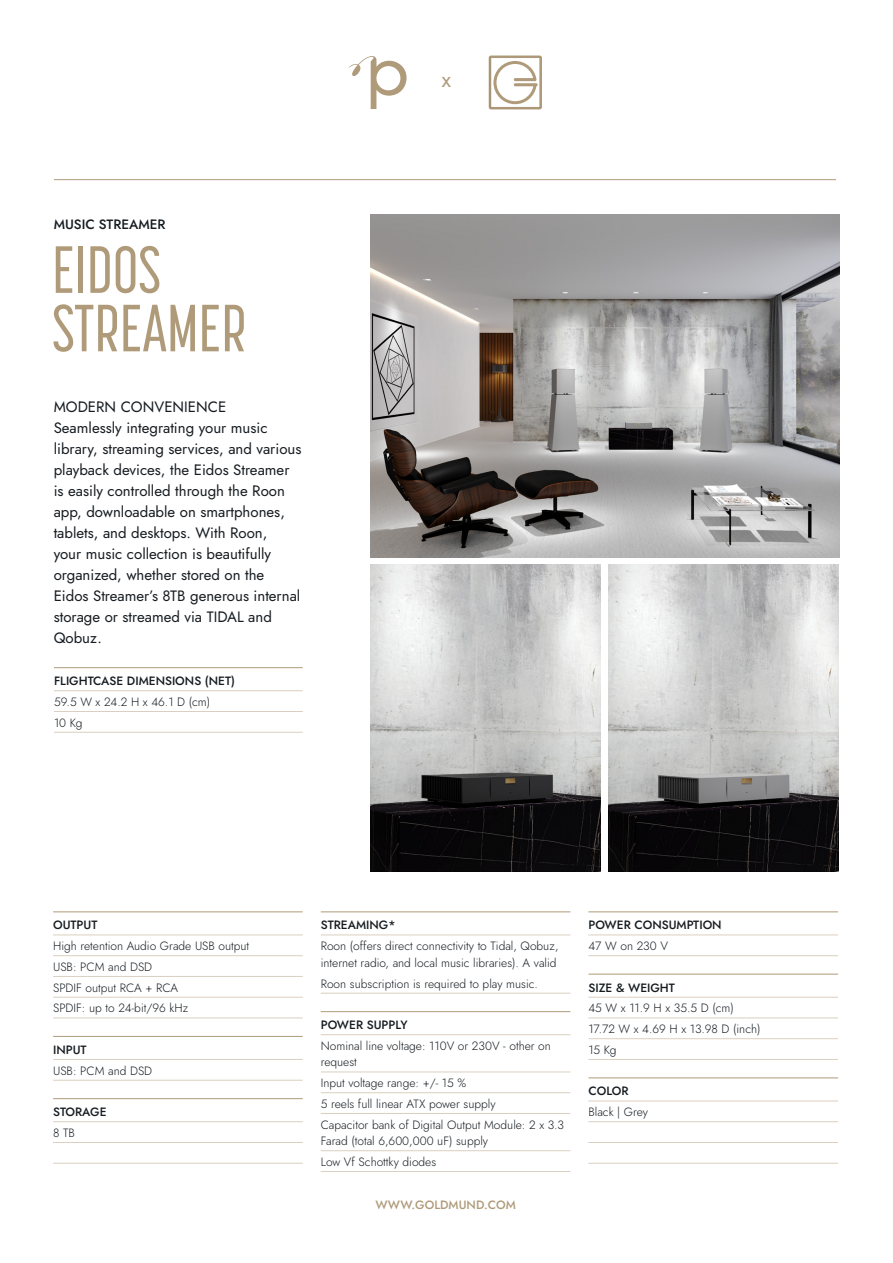
<style>
.page{position:relative;width:893px;height:1263px;background:#fff}
.page>*{position:absolute;margin:0;border:0;box-sizing:border-box;transform-origin:0 0}
.t1{font:500 66px/58.5px "Korolev Compressed W04";color:#af9b7a}
.t2{font:21.9px "Jost";color:#af9a7a}
.t3{font:15px/21px "Jost";color:#161c21}
.t4{font:500 13.5px "Jost";color:#161c21}
.t5{font:300 12px/20.7px "Jost";color:#161c21}
.t6{font:500 12px "Jost";color:#161c21}
.t7{font:500 12px "Jost";color:#af9b7a}
</style>
<div class="page">
<img style="left:370px;top:564px;width:230px;height:307px">
<img style="left:608px;top:564px;width:230px;height:307px">
<img style="left:370px;top:215px;width:469px;height:342px">
<hr style="left:54px;top:179px;width:782px;height:1px;background:#af9b7a">
<hr style="left:53px;top:911px;width:250px;height:1px;background:#af9b7a">
<hr style="left:53px;top:935px;width:250px;height:1px;background:#dacfc0">
<hr style="left:53px;top:955px;width:250px;height:1px;background:#dacfc0">
<hr style="left:53px;top:976px;width:250px;height:1px;background:#dacfc0">
<hr style="left:53px;top:997px;width:250px;height:1px;background:#dacfc0">
<hr style="left:53px;top:1018px;width:250px;height:1px;background:#dacfc0">
<hr style="left:53px;top:1036px;width:250px;height:1px;background:#af9b7a">
<hr style="left:53px;top:1059px;width:250px;height:1px;background:#dacfc0">
<hr style="left:53px;top:1080px;width:250px;height:1px;background:#dacfc0">
<hr style="left:53px;top:1098px;width:250px;height:1px;background:#af9b7a">
<hr style="left:53px;top:1121px;width:250px;height:1px;background:#dacfc0">
<hr style="left:53px;top:1142px;width:250px;height:1px;background:#dacfc0">
<hr style="left:53px;top:1163px;width:250px;height:1px;background:#dacfc0">
<hr style="left:321px;top:911px;width:249px;height:1px;background:#af9b7a">
<hr style="left:321px;top:935px;width:249px;height:1px;background:#dacfc0">
<hr style="left:321px;top:993px;width:249px;height:1px;background:#dacfc0">
<hr style="left:321px;top:1011px;width:249px;height:1px;background:#af9b7a">
<hr style="left:321px;top:1034px;width:249px;height:1px;background:#dacfc0">
<hr style="left:321px;top:1072px;width:249px;height:1px;background:#dacfc0">
<hr style="left:321px;top:1092px;width:249px;height:1px;background:#dacfc0">
<hr style="left:321px;top:1113px;width:249px;height:1px;background:#dacfc0">
<hr style="left:321px;top:1150px;width:249px;height:1px;background:#dacfc0">
<hr style="left:321px;top:1171px;width:249px;height:1px;background:#dacfc0">
<hr style="left:588px;top:911px;width:250px;height:1px;background:#af9b7a">
<hr style="left:588px;top:935px;width:250px;height:1px;background:#dacfc0">
<hr style="left:588px;top:955px;width:250px;height:1px;background:#dacfc0">
<hr style="left:588px;top:974px;width:250px;height:1px;background:#af9b7a">
<hr style="left:588px;top:997px;width:250px;height:1px;background:#dacfc0">
<hr style="left:588px;top:1018px;width:250px;height:1px;background:#dacfc0">
<hr style="left:588px;top:1038px;width:250px;height:1px;background:#dacfc0">
<hr style="left:588px;top:1059px;width:250px;height:1px;background:#dacfc0">
<hr style="left:588px;top:1077px;width:250px;height:1px;background:#af9b7a">
<hr style="left:588px;top:1101px;width:250px;height:1px;background:#dacfc0">
<hr style="left:588px;top:1121px;width:250px;height:1px;background:#dacfc0">
<hr style="left:588px;top:1142px;width:250px;height:1px;background:#dacfc0">
<hr style="left:588px;top:1163px;width:250px;height:1px;background:#dacfc0">
<svg style="left:489px;top:56px;width:53px;height:53px"></svg>
<svg style="left:349px;top:56px;width:58px;height:53px"></svg>
<hr style="left:54px;top:667px;width:249px;height:1px;background:#af9b7a">
<hr style="left:54px;top:690px;width:249px;height:1px;background:#dacfc0">
<hr style="left:54px;top:711px;width:249px;height:1px;background:#dacfc0">
<hr style="left:54px;top:732px;width:249px;height:1px;background:#dacfc0">
<p class="t4" style="left:54px;top:219px;width:113px">MUSIC STREAMER</p>
<h1 class="t1" style="left:52px;top:241px;width:196px">EIDOS<br>STREAMER</h1>
<p class="t3" style="left:54px;top:397px;width:249px">MODERN CONVENIENCE<br>Seamlessly integrating your music library, streaming services, and various playback devices, the Eidos Streamer is easily controlled through the Roon app, downloadable on smartphones, tablets, and desktops. With Roon,<br>your music collection is beautifully organized, whether stored on the<br>Eidos Streamer’s 8TB generous internal storage or streamed via TIDAL and<br>Qobuz.</p>
<p class="t6" style="left:54px;top:676px;width:182px">FLIGHTCASE DIMENSIONS (NET)</p>
<p class="t5" style="left:54px;top:692px;width:158px">59.5 W x 24.2 H x 46.1 D (cm)<br>10 Kg</p>
<h2 class="t2" style="left:442px;top:67px;width:11px">x</h2>
<p class="t6" style="left:53px;top:920px;width:46px">OUTPUT</p>
<p class="t5" style="left:53px;top:936px;width:198px">High retention Audio Grade USB output<br>USB: PCM and DSD<br>SPDIF output RCA + RCA<br>SPDIF: up to 24-bit/96 kHz</p>
<p class="t6" style="left:53px;top:1044px;width:35px">INPUT</p>
<p class="t5" style="left:53px;top:1061px;width:101px">USB: PCM and DSD</p>
<p class="t6" style="left:53px;top:1107px;width:55px">STORAGE</p>
<p class="t5" style="left:53px;top:1123px;width:23px">8 TB</p>
<p class="t6" style="left:321px;top:920px;width:76px">STREAMING*</p>
<p class="t5" style="left:321px;top:938px;width:239px;line-height:16.5px">Roon (offers direct connectivity to Tidal, Qobuz, internet radio, and local music libraries). A valid</p>
<p class="t5" style="left:321px;top:974px;width:219px">Roon subscription is required to play music.</p>
<p class="t6" style="left:321px;top:1020px;width:88px">POWER SUPPLY</p>
<p class="t5" style="left:321px;top:1038px;width:232px;line-height:16.5px">Nominal line voltage: 110V or 230V - other on request</p>
<p class="t5" style="left:321px;top:1073px;width:245px">Input voltage range: +/- 15 %<br>5 reels full linear ATX power supply<br>Capacitor bank of Digital Output Module: 2 x 3.3</p>
<p class="t5" style="left:321px;top:1131px;width:169px">Farad (total 6,600,000 uF) supply<br>Low Vf Schottky diodes</p>
<p class="t7" style="left:375px;top:1200px;width:142px">WWW.GOLDMUND.COM</p>
<p class="t6" style="left:588px;top:920px;width:135px">POWER CONSUMPTION</p>
<p class="t5" style="left:588px;top:936px;width:81px">47 W on 230 V</p>
<p class="t6" style="left:588px;top:982px;width:88px">SIZE &amp; WEIGHT</p>
<p class="t5" style="left:588px;top:998px;width:174px">45 W x 11.9 H x 35.5 D (cm)<br>17.72 W x 4.69 H x 13.98 D (inch)<br>15 Kg</p>
<p class="t6" style="left:588px;top:1086px;width:42px">COLOR</p>
<p class="t5" style="left:588px;top:1102px;width:61px">Black | Grey</p>
</div>
